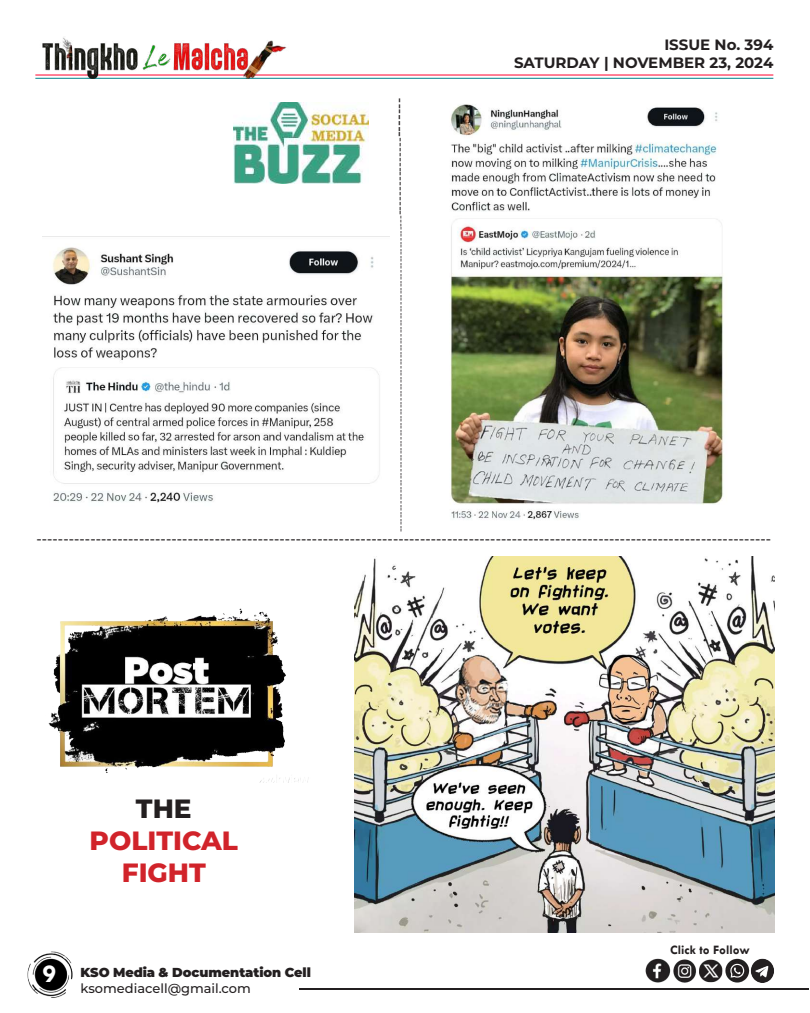
<style>
.page{position:relative;width:810px;height:1013px;background:#fff}
.page>*{position:absolute;margin:0;border:0;box-sizing:border-box;transform-origin:0 0}
.t1{font:800 26.4px/31.7px "Montserrat";color:#d1232a;text-align:center}
.t2{font:800 26.4px "Montserrat";color:#231f20}
.t3{font:700 26px "Tw Cen";color:#fff}
.t4{font:700 15px/18px "Montserrat";color:#231f20;text-align:right}
.t5{font:500 14px "Montserrat";color:#231f20}
.t6{font:900 13px "Montserrat";letter-spacing:-.005em;color:#231f20}
.t7{font:500 13px "Montserrat";color:#231f20}
.t8{font:700 13px "Tw Cen";color:#231f20}
.t9{font:500 8.5px "Montserrat";color:#231f20;scale:1.08 1}
.s1{font-size:9.1px}
.s2{font-size:11.7px}
.s3{font-size:14.6px}
.s4{font-size:14px}
</style>
<div class="page">
<hr style="left:299px;top:988px;width:509px;height:1px;background:#231f20">
<img style="left:27px;top:951px;width:46px;height:47px">
<hr style="left:35px;top:74px;width:738px;height:1px;background:#ff002d">
<hr style="left:35px;top:78px;width:738px;height:1px;background:#00848b">
<img style="left:35px;top:37px;width:254px;height:42px">
<img style="left:645px;top:958px;width:129px;height:25px">
<img style="left:234px;top:102px;width:135px;height:82px">
<img style="left:48px;top:608px;width:261px;height:174px">
<img style="left:354px;top:556px;width:421px;height:376px">
<img style="left:52px;top:247px;width:328px;height:256px">
<img style="left:450px;top:104px;width:274px;height:416px">
<p class="t9" style="left:394px;top:532px;width:404px;rotate:-90deg">--------------------------------------------------------------------------------------<span class="s1">---</span><span class="s2">----------------</span><span class="s3">----</span><span class="s4">---</span></p>
<p class="t4" style="left:514px;top:35px;width:261px">ISSUE No. 394<br>SATURDAY | NOVEMBER 23, 2024</p>
<p class="t5" style="left:771px;top:550px;width:736px;rotate:-180deg">----------------------------------------------------------------------------------------------------------------------------------------</p>
<h1 class="t2" style="left:136px;top:789px;width:57px">THE</h1>
<h1 class="t1" style="left:90px;top:823px;width:150px">POLITICAL<br>FIGHT</h1>
<h2 class="t3" style="left:42px;top:958px;width:15px">9</h2>
<p class="t6" style="left:81px;top:962px;width:232px">KSO Media &amp; Documentation Cell</p>
<p class="t7" style="left:81px;top:978px;width:172px">ksomediacell@gmail.com</p>
<p class="t8" style="left:670px;top:942px;width:81px">Click to Follow</p>
</div>
